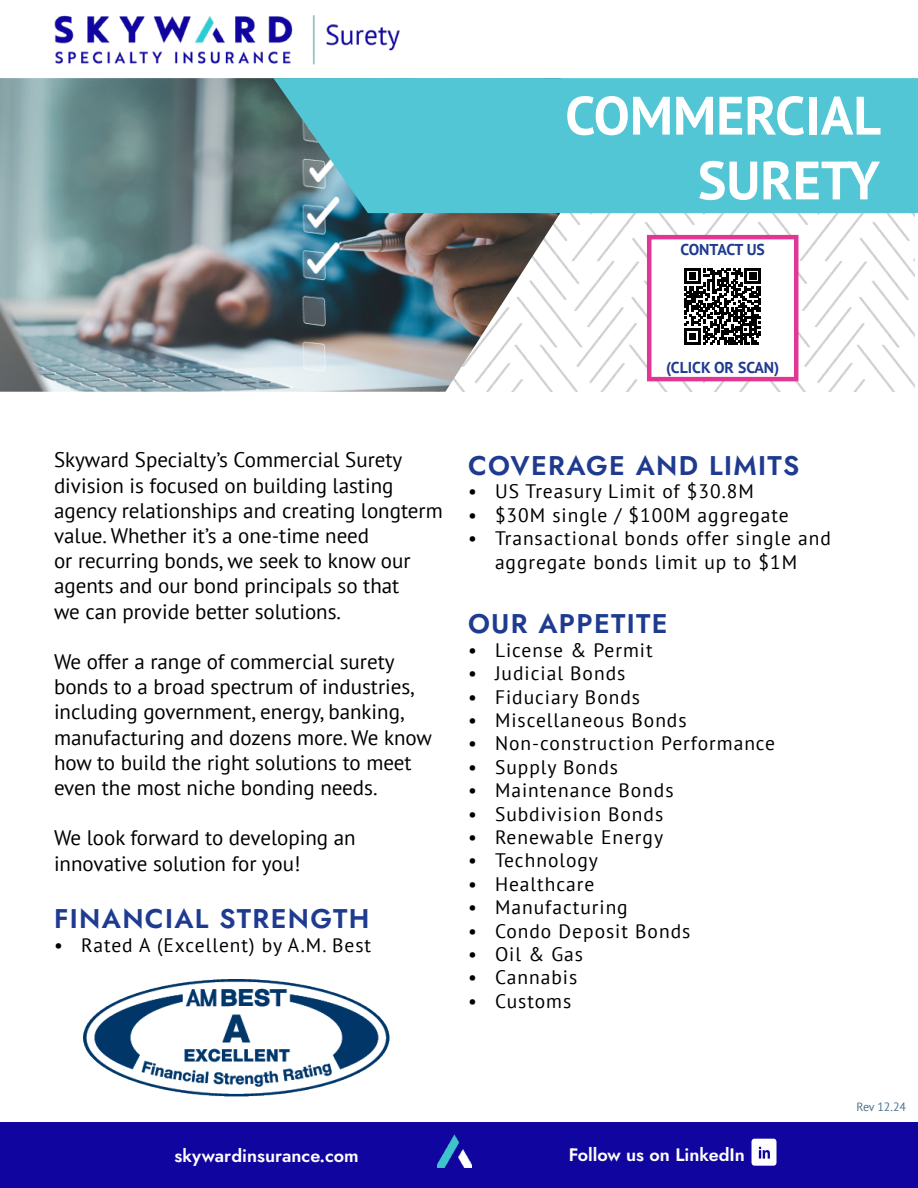
<style>
.page{position:relative;width:918px;height:1188px;background:#fff}
.page>*{position:absolute;margin:0;border:0;box-sizing:border-box;transform-origin:0 0}
.t1{font:700 54px/64.8px "PT Sans";color:#fff;text-align:right}
.t2{font:600 27px "Jost";letter-spacing:.05em;color:#1f3b90}
.t3{font:21px/25.2px "PT Sans";color:#000}
.t4{font:19.5px/23.4px "PT Sans";letter-spacing:.05em;color:#000;text-align:center}
.t5{font:600 18px "Jost";color:#fff}
.t6{font:700 15.75px "PT Sans";color:#1f3b90}
.t7{font:700 15.75px "PT Sans";letter-spacing:-.03em;color:#1f3b90}
.t8{font:12px "PT Sans";letter-spacing:-.01em;color:#4b708e}
</style>
<div class="page">
<img style="left:561px;top:213px;width:353px;height:179px">
<img style="left:54px;top:15px;width:346px;height:50px">
<img style="left:0;top:78px;width:561px;height:314px">
<svg style="left:273px;top:78px;width:645px;height:135px;background:#54c1d0"></svg>
<div style="left:649px;top:237px;width:147px;height:142px;background:#fff"></div>
<svg style="left:684px;top:268px;width:77px;height:77px"></svg>
<div style="left:647px;top:235px;width:151px;height:146px;border:4px solid #e23694"></div>
<div style="left:0;top:1122px;width:918px;height:66px;background:#10069f"></div>
<img style="left:437px;top:1134px;width:35px;height:33px">
<div style="left:752px;top:1139px;width:25px;height:27px;background:#fff;border-radius:3px"></div>
<svg style="left:759px;top:1147px;width:11px;height:12px"></svg>
<img style="left:83px;top:979px;width:307px;height:117px">
<h1 class="t1" style="left:565px;top:82px;width:317px">COMMERCIAL<br>SURETY</h1>
<p class="t7" style="left:681px;top:239px;width:86px">CONTACT US</p>
<p class="t6" style="left:666px;top:357px;width:115px">(CLICK OR SCAN)</p>
<p class="t3" style="left:54px;top:447px;width:390px">Skyward Specialty’s Commercial Surety division is focused on building lasting agency relationships and creating longterm value. Whether it’s a one-time need<br>or recurring bonds, we seek to know our agents and our bond principals so that<br>we can provide better solutions.</p>
<p class="t3" style="left:54px;top:649px;width:380px">We offer a range of commercial surety bonds to a broad spectrum of industries, including government, energy, banking, manufacturing and dozens more. We know how to build the right solutions to meet even the most niche bonding needs.</p>
<p class="t3" style="left:54px;top:825px;width:303px">We look forward to developing an innovative solution for you!</p>
<p class="t2" style="left:54px;top:900px;width:317px">FINANCIAL STRENGTH</p>
<p class="t4" style="left:54px;top:933px;width:319px">• Rated A (Excellent) by A.M. Best</p>
<p class="t2" style="left:468px;top:447px;width:333px">COVERAGE AND LIMITS</p>
<p class="t4" style="left:468px;top:479px;width:287px">• US Treasury Limit of $30.8M</p>
<p class="t4" style="left:468px;top:503px;width:322px">• $30M single / $100M aggregate</p>
<p class="t4" style="left:468px;top:526px;width:365px">• Transactional bonds offer single and aggregate bonds limit up to $1M</p>
<p class="t2" style="left:468px;top:606px;width:201px">OUR APPETITE</p>
<p class="t4" style="left:468px;top:638px;width:186px">• License &amp; Permit</p>
<p class="t4" style="left:468px;top:661px;width:159px">• Judicial Bonds</p>
<p class="t4" style="left:468px;top:685px;width:174px">• Fiduciary Bonds</p>
<p class="t4" style="left:468px;top:708px;width:220px">• Miscellaneous Bonds</p>
<p class="t4" style="left:468px;top:731px;width:309px">• Non-construction Performance</p>
<p class="t4" style="left:468px;top:755px;width:152px">• Supply Bonds</p>
<p class="t4" style="left:468px;top:778px;width:207px">• Maintenance Bonds</p>
<p class="t4" style="left:468px;top:802px;width:197px">• Subdivision Bonds</p>
<p class="t4" style="left:468px;top:825px;width:197px">• Renewable Energy</p>
<p class="t4" style="left:468px;top:848px;width:132px">• Technology</p>
<p class="t4" style="left:468px;top:872px;width:128px">• Healthcare</p>
<p class="t4" style="left:468px;top:895px;width:161px">• Manufacturing</p>
<p class="t4" style="left:468px;top:919px;width:224px">• Condo Deposit Bonds</p>
<p class="t4" style="left:468px;top:942px;width:117px">• Oil &amp; Gas</p>
<p class="t4" style="left:468px;top:965px;width:111px">• Cannabis</p>
<p class="t4" style="left:468px;top:989px;width:105px">• Customs</p>
<p class="t5" style="left:174px;top:1143px;width:186px">skywardinsurance.com</p>
<p class="t5" style="left:569px;top:1143px;width:178px">Follow us on LinkedIn</p>
<p class="t8" style="left:856px;top:1099px;width:51px">Rev 12.24</p>
</div>
